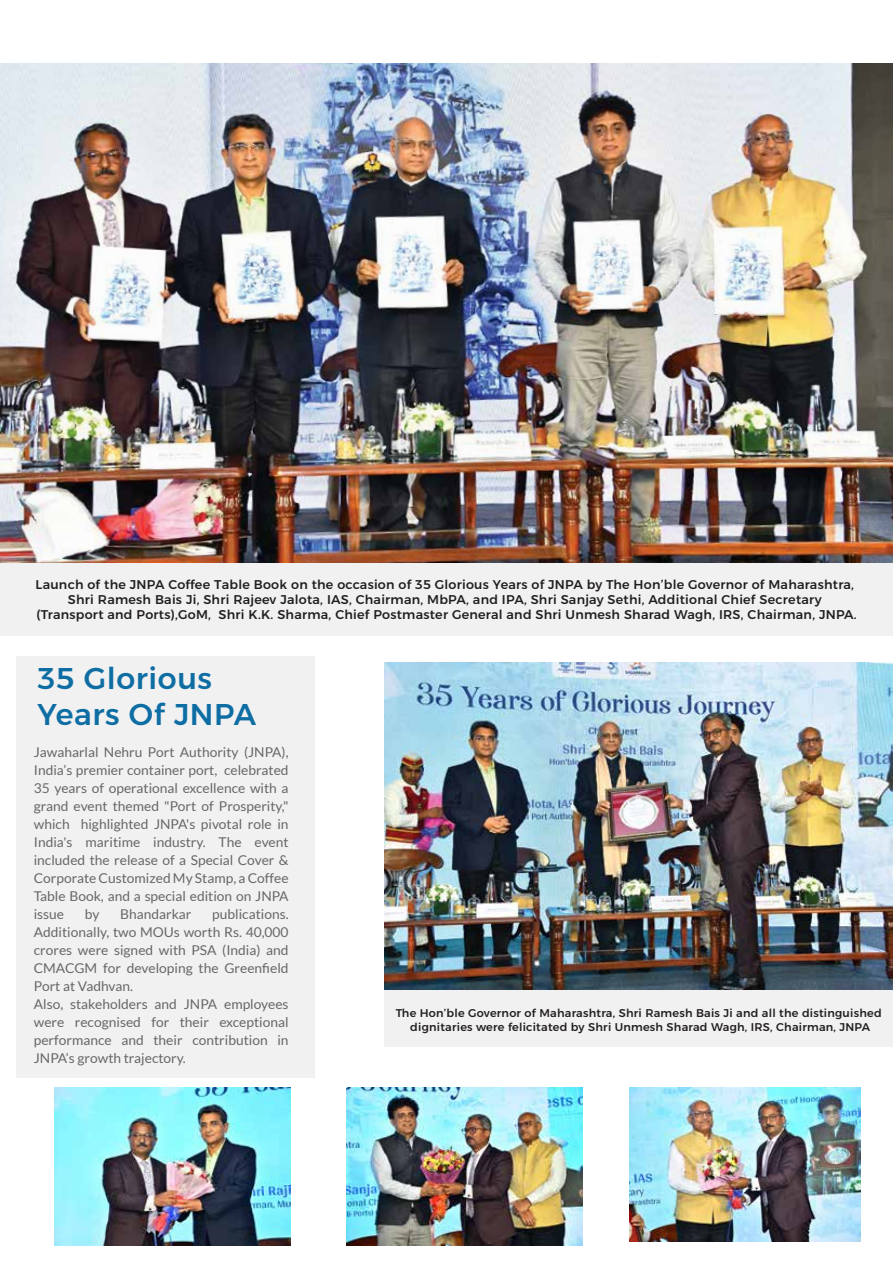
<style>
.page{position:relative;width:893px;height:1263px;background:#fff}
.page>*{position:absolute;margin:0;border:0;box-sizing:border-box;transform-origin:0 0}
.t1{font:500 30px/36px "Alexandria";letter-spacing:.02em;color:#0e6ea4}
.t2{font:13.5px/18px "Lato";color:#666767;text-align:justify}
.t3{font:500 12.6px/15.1px "Alexandria";letter-spacing:.02em;color:#231f20;text-align:center}
.t4{font:500 11.25px/13.5px "Alexandria";letter-spacing:.02em;color:#231f20;text-align:center}
</style>
<div class="page">
<div style="left:384px;top:988px;width:509px;height:58px;background:#f1f1f2"></div>
<div style="left:16px;top:656px;width:299px;height:422px;background:#f1f1f2"></div>
<div style="left:0;top:563px;width:893px;height:73px;background:#f1f1f2"></div>
<img style="left:0;top:64px;width:893px;height:499px">
<img style="left:384px;top:663px;width:509px;height:326px">
<img style="left:55px;top:1088px;width:236px;height:157px">
<img style="left:346px;top:1088px;width:237px;height:157px">
<img style="left:630px;top:1088px;width:230px;height:153px">
<p class="t3" style="left:36px;top:577px;width:823px">Launch of the JNPA Coffee Table Book on the occasion of 35 Glorious Years of JNPA by The Hon’ble Governor of Maharashtra,<br>Shri Ramesh Bais Ji, Shri Rajeev Jalota, IAS, Chairman, MbPA, and IPA, Shri Sanjay Sethi, Additional Chief Secretary (Transport and Ports),GoM, Shri K.K. Sharma, Chief Postmaster General and Shri Unmesh Sharad Wagh, IRS, Chairman, JNPA.</p>
<h1 class="t1" style="left:37px;top:661px;width:220px">35 Glorious<br>Years Of JNPA</h1>
<p class="t2" style="left:34px;top:743px;width:256px">Jawaharlal Nehru Port Authority (JNPA), India’s premier container port, celebrated 35 years of operational excellence with a grand event themed "Port of Prosperity," which highlighted JNPA's pivotal role in India's maritime industry. The event included the release of a Special Cover &amp; Corporate Customized My Stamp, a Coffee Table Book, and a special edition on JNPA issue</p>
<p class="t2" style="left:34px;top:905px;width:256px;text-align:left;text-indent:178px">publications.<br>Additionally, two MOUs worth Rs. 40,000 crores were signed with PSA (India) and<br>CMACGM for developing the Greenfield<br>Port at Vadhvan.<br>Also, stakeholders and JNPA employees were recognised for their exceptional performance and their contribution in<br>JNPA’s growth trajectory.</p>
<p class="t2" style="left:85px;top:905px;width:16px">by</p>
<p class="t2" style="left:120px;top:905px;width:73px">Bhandarkar</p>
<p class="t4" style="left:396px;top:1007px;width:487px">The Hon’ble Governor of Maharashtra, Shri Ramesh Bais Ji and all the distinguished dignitaries were felicitated by Shri Unmesh Sharad Wagh, IRS, Chairman, JNPA</p>
</div>
